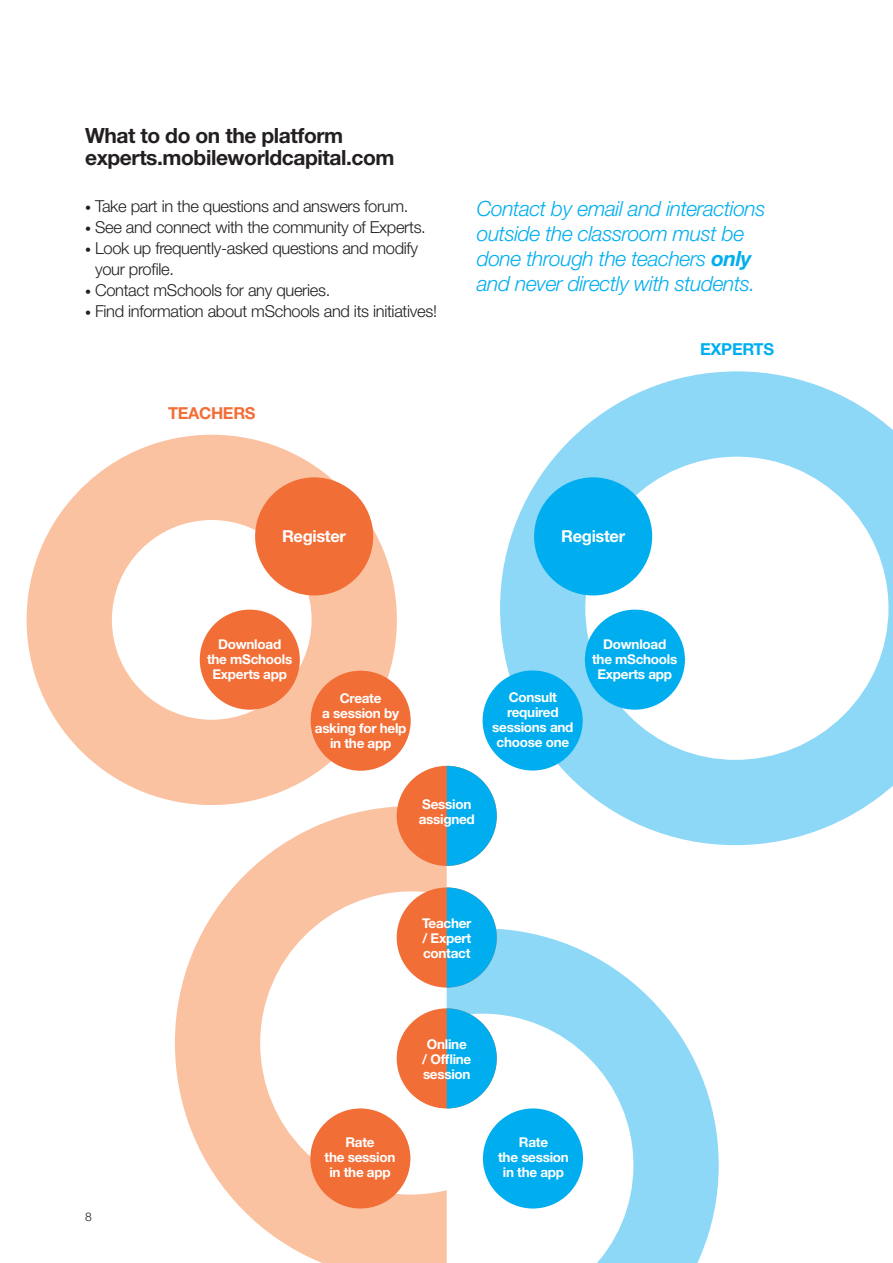
<style>
.page{position:relative;width:893px;height:1263px;background:#fff}
.page>*{position:absolute;margin:0;border:0;box-sizing:border-box;transform-origin:0 0}
.t1{font:italic 300 21px/25.2px "Helvetica Neue LT Std";letter-spacing:-.02em;color:#00aeef}
.t2{font:700 21px/22.5px "Helvetica Neue LT Std";letter-spacing:-.02em;color:#231f20}
.t3{font:300 16.5px/21px "Helvetica Neue LT Std";letter-spacing:-.02em;color:#231f20}
.t4{font:700 16.5px "Helvetica Neue LT Std";letter-spacing:-.02em;color:#fff}
.t5{font:700 16.5px "Helvetica Neue LT Std";letter-spacing:-.02em;color:#f26e37}
.t6{font:700 16.5px "Helvetica Neue LT Std";letter-spacing:-.02em;color:#00aeef}
.t7{font:700 13.5px/15px "Helvetica Neue LT Std";letter-spacing:-.02em;color:#fff;text-align:center}
.t8{font:300 12px "Helvetica Neue LT Std";color:#231f20}
.s1{font-size:12px}
.s2{font-weight:700}
</style>
<div class="page">
<svg style="left:27px;top:435px;width:370px;height:370px;fill:#fbc2a1"></svg>
<svg style="left:500px;top:371px;width:393px;height:474px"></svg>
<svg style="left:447px;top:928px;width:272px;height:335px"></svg>
<svg style="left:175px;top:806px;width:272px;height:457px"></svg>
<div style="left:255px;top:477px;width:118px;height:118px;background:#f26e37;border-radius:50%"></div>
<div style="left:200px;top:610px;width:100px;height:100px;background:#f26e37;border-radius:50%"></div>
<div style="left:585px;top:610px;width:100px;height:100px;background:#00aeef;border-radius:50%"></div>
<div style="left:311px;top:671px;width:100px;height:100px;background:#f26e37;border-radius:50%"></div>
<div style="left:310px;top:1108px;width:100px;height:100px;background:#f26e37;border-radius:50%"></div>
<div style="left:483px;top:670px;width:100px;height:100px;background:#00aeef;border-radius:50%"></div>
<div style="left:483px;top:1108px;width:100px;height:100px;background:#00aeef;border-radius:50%"></div>
<div style="left:534px;top:477px;width:118px;height:118px;background:#00aeef;border-radius:50%"></div>
<div style="left:397px;top:766px;width:100px;height:100px;background:#f26e37;border-radius:50%"></div>
<svg style="left:447px;top:766px;width:50px;height:100px"></svg>
<div style="left:397px;top:887px;width:100px;height:100px;background:#f26e37;border-radius:50%"></div>
<svg style="left:447px;top:887px;width:50px;height:100px;background:#2cbaf0"></svg>
<div style="left:397px;top:1008px;width:100px;height:100px;background:#f26e37;border-radius:50%"></div>
<svg style="left:447px;top:1008px;width:50px;height:100px"></svg>
<h1 class="t2" style="left:85px;top:123px;width:311px">What to do on the platform experts.mobileworldcapital.com</h1>
<p class="t3" style="left:85px;top:196px;width:325px"><span class="s1">•</span> Take part in the questions and answers forum.</p>
<p class="t3" style="left:85px;top:217px;width:342px"><span class="s1">•</span> See and connect with the community of Experts.</p>
<p class="t3" style="left:95px;top:238px;width:325px;text-indent:-10px"><span class="s1">•</span> Look up frequently-asked questions and modify your profile.</p>
<p class="t3" style="left:85px;top:280px;width:247px"><span class="s1">•</span> Contact mSchools for any queries.</p>
<p class="t3" style="left:85px;top:301px;width:353px"><span class="s1">•</span> Find information about mSchools and its initiatives!</p>
<p class="t5" style="left:168px;top:403px;width:89px">TEACHERS</p>
<h1 class="t1" style="left:477px;top:195px;width:290px">Contact by email and interactions outside the classroom must be done through the teachers <span class="s2">only </span>and never directly with students.</h1>
<p class="t6" style="left:700px;top:339px;width:75px">EXPERTS</p>
<p class="t4" style="left:282px;top:526px;width:65px">Register</p>
<p class="t7" style="left:207px;top:637px;width:87px">Download the mSchools<br>Experts app</p>
<p class="t7" style="left:315px;top:690px;width:93px">Create<br>a session by asking for help in the app</p>
<p class="t4" style="left:561px;top:526px;width:65px">Register</p>
<p class="t7" style="left:492px;top:689px;width:83px">Consult required sessions and choose one</p>
<p class="t7" style="left:592px;top:637px;width:87px">Download the mSchools<br>Experts app</p>
<p class="t7" style="left:419px;top:796px;width:58px;text-align:left">Session assigned</p>
<p class="t7" style="left:422px;top:915px;width:51px;text-align:justify">Teacher / Expert contact</p>
<p class="t7" style="left:422px;top:1036px;width:51px">Online<br>/ Offline session</p>
<p class="t8" style="left:85px;top:1209px;width:8px">8</p>
<p class="t7" style="left:325px;top:1134px;width:72px">Rate<br>the session in the app</p>
<p class="t7" style="left:498px;top:1134px;width:72px">Rate<br>the session in the app</p>
</div>
